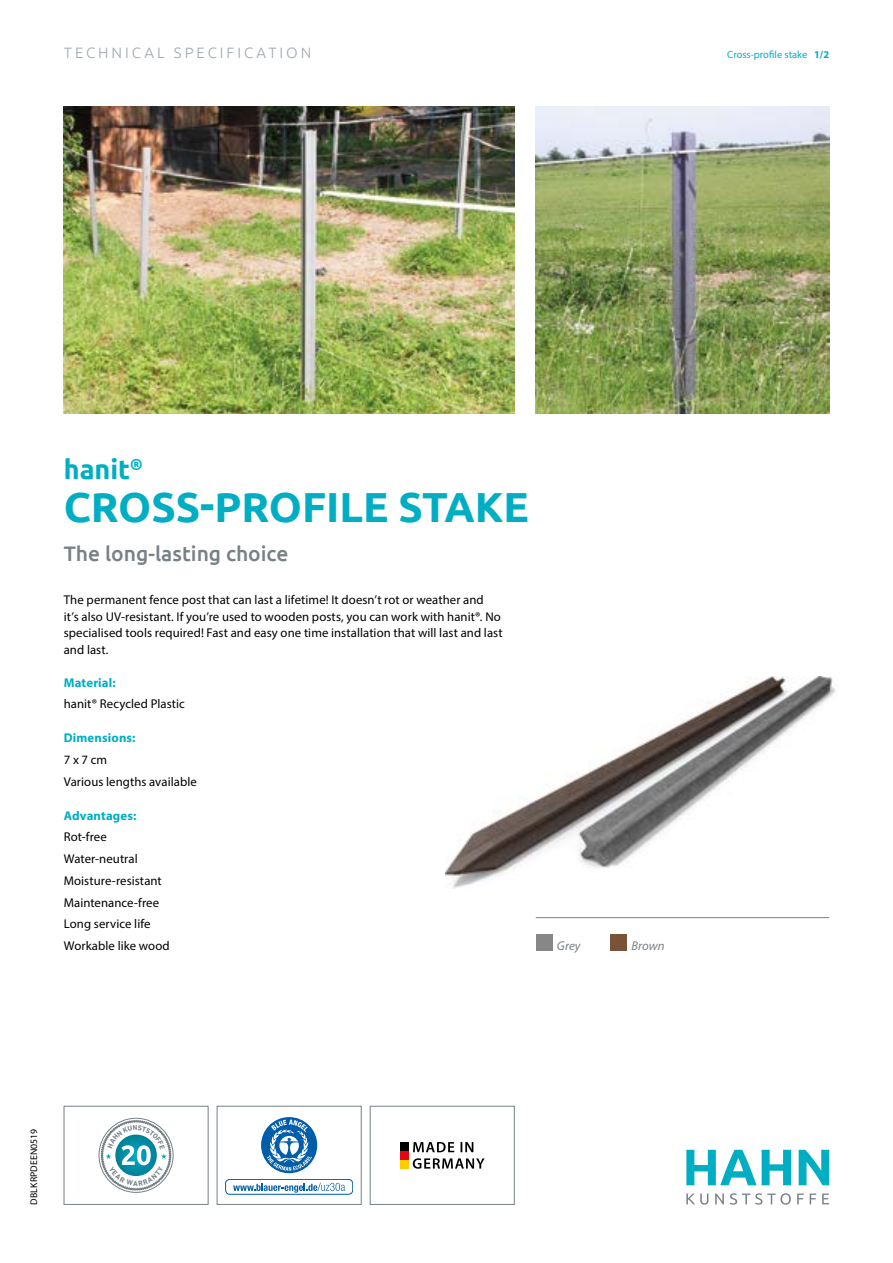
<style>
.page{position:relative;width:893px;height:1263px;background:#fff}
.page>*{position:absolute;margin:0;border:0;box-sizing:border-box;transform-origin:0 0}
.t1{font:700 42px "Ubuntu";color:#00aec3}
.t2{font:700 27px "Ubuntu";color:#00aec3}
.t3{font:500 21px "Ubuntu";color:#778186}
.t4{font:300 15px "Ubuntu";letter-spacing:.2em;color:#a0a8ad}
.t5{font:12.75px/21.6px "Myriad Pro";letter-spacing:.005em;color:#000}
.t6{font:700 12.75px "Myriad Pro";letter-spacing:.01em;color:#00aec3}
.t7{font:italic 12.75px "Myriad Pro";letter-spacing:.005em;color:#778186}
.t8{font:10.5px "Myriad Pro";color:#00aec3}
.t9{font:9.75px "Myriad Pro";letter-spacing:.01em;color:#000}
.s1{font-weight:700}
</style>
<div class="page">
<img style="left:446px;top:676px;width:390px;height:212px">
<img style="left:64px;top:106px;width:450px;height:307px">
<img style="left:536px;top:106px;width:293px;height:307px">
<hr style="left:536px;top:917px;width:293px;height:1px;background:#778186">
<div style="left:536px;top:934px;width:16px;height:16px;background:#878787"></div>
<div style="left:610px;top:934px;width:17px;height:16px;background:#785337"></div>
<svg style="left:762px;top:1150px;width:29px;height:35px"></svg>
<svg style="left:799px;top:1150px;width:30px;height:35px"></svg>
<svg style="left:686px;top:1193px;width:143px;height:11px"></svg>
<svg style="left:686px;top:1150px;width:70px;height:35px"></svg>
<div style="left:64px;top:1106px;width:144px;height:98px;border:1px solid #778186"></div>
<div style="left:370px;top:1106px;width:144px;height:98px;border:1px solid #778186"></div>
<div style="left:400px;top:1142px;width:8px;height:8px;background:#000"></div>
<div style="left:400px;top:1151px;width:8px;height:8px;background:#e30613"></div>
<div style="left:400px;top:1160px;width:8px;height:8px;background:#fc0"></div>
<svg style="left:413px;top:1158px;width:72px;height:11px"></svg>
<svg style="left:413px;top:1142px;width:60px;height:10px"></svg>
<div style="left:217px;top:1106px;width:144px;height:98px;border:1px solid #778186"></div>
<div style="left:225px;top:1179px;width:128px;height:15px;border:1px solid #005da9;border-radius:4px"></div>
<svg style="left:233px;top:1183px;width:112px;height:10px"></svg>
<svg style="left:261px;top:1117px;width:56px;height:56px"></svg>
<div style="left:99px;top:1118px;width:74px;height:74px;border:1px solid #778186;border-radius:50%"></div>
<svg style="left:101px;top:1120px;width:70px;height:70px"></svg>
<p class="t4" style="left:64px;top:44px;width:249px">TECHNICAL SPECIFICATION</p>
<p class="t8" style="left:727px;top:48px;width:103px">Cross-profile stake <span class="s1">1/2</span></p>
<h2 class="t2" style="left:64px;top:453px;width:81px">hanit<sup>®</sup></h2>
<h1 class="t1" style="left:64px;top:482px;width:467px">CROSS-PROFILE STAKE</h1>
<h3 class="t3" style="left:64px;top:541px;width:226px">The long-lasting choice</h3>
<p class="t5" style="left:64px;top:591px;width:440px;line-height:16.5px">The permanent fence post that can last a lifetime! It doesn’t rot or weather and<br>it’s also UV-resistant. If you’re used to wooden posts, you can work with hanit®. No specialised tools required! Fast and easy one time installation that will last and last and last.</p>
<p class="t6" style="left:64px;top:674px;width:53px">Material:</p>
<p class="t5" style="left:64px;top:693px;width:123px">hanit® Recycled Plastic</p>
<p class="t6" style="left:64px;top:730px;width:73px">Dimensions:</p>
<p class="t5" style="left:64px;top:749px;width:135px">7 x 7 cm<br>Various lengths available</p>
<p class="t6" style="left:64px;top:807px;width:74px">Advantages:</p>
<p class="t5" style="left:64px;top:826px;width:107px">Rot-free<br>Water-neutral<br>Moisture-resistant<br>Maintenance-free<br>Long service life<br>Workable like wood</p>
<p class="t7" style="left:557px;top:938px;width:25px">Grey</p>
<p class="t7" style="left:631px;top:938px;width:35px">Brown</p>
<p class="t9" style="left:28px;top:1205px;width:77px;rotate:-90deg">DBLKRPDEEN0519</p>
</div>
